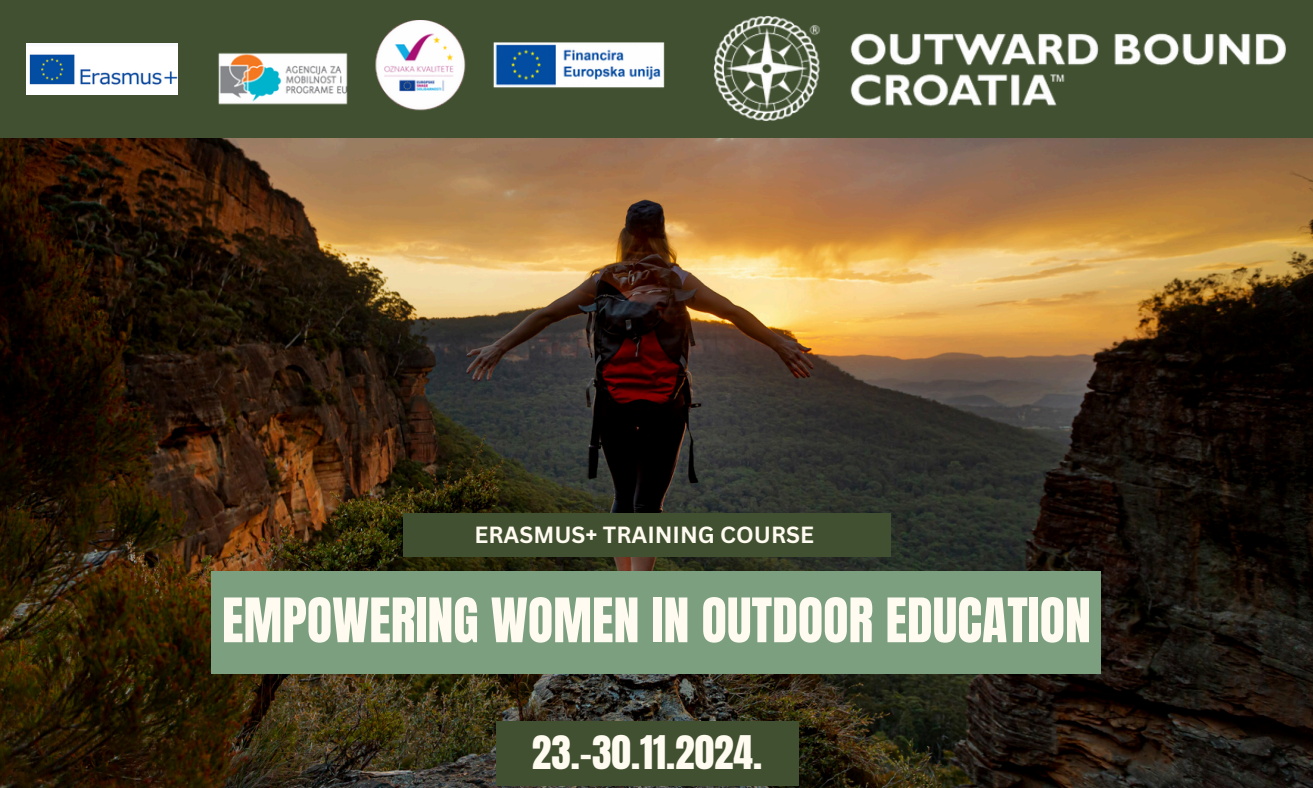
<style>
.page{position:relative;width:1313px;height:788px;background:#fff}
.page>*{position:absolute;margin:0;border:0;box-sizing:border-box;transform-origin:0 0}
.t1{font:52.15px "Anton";color:#fffbf1}
.t2{font:39.38px "Anton";color:#fffbf1}
.t3{font:700 22.75px "Canva Sans";color:#fffbf1}
</style>
<div class="page">
<img style="left:0;top:138px;width:1312px;height:649px">
<div style="left:212px;top:571px;width:889px;height:103px;background:#7b9f7f"></div>
<div style="left:495px;top:721px;width:303px;height:64px;background:#415030"></div>
<div style="left:403px;top:513px;width:487px;height:44px;background:#415030"></div>
<div style="left:0;top:0;width:1312px;height:138px;background:#415030"></div>
<img style="left:714px;top:16px;width:572px;height:105px">
<img style="left:218px;top:20px;width:447px;height:91px">
<img style="left:27px;top:43px;width:151px;height:51px">
<h2 class="t3" style="left:474px;top:518px;width:341px">ERASMUS+ TRAINING COURSE</h2>
<p class="t1" style="left:222px;top:582px;width:870px">EMPOWERING WOMEN IN OUTDOOR EDUCATION</p>
<h1 class="t2" style="left:532px;top:724px;width:231px">23.-30.11.2024.</h1>
</div>
